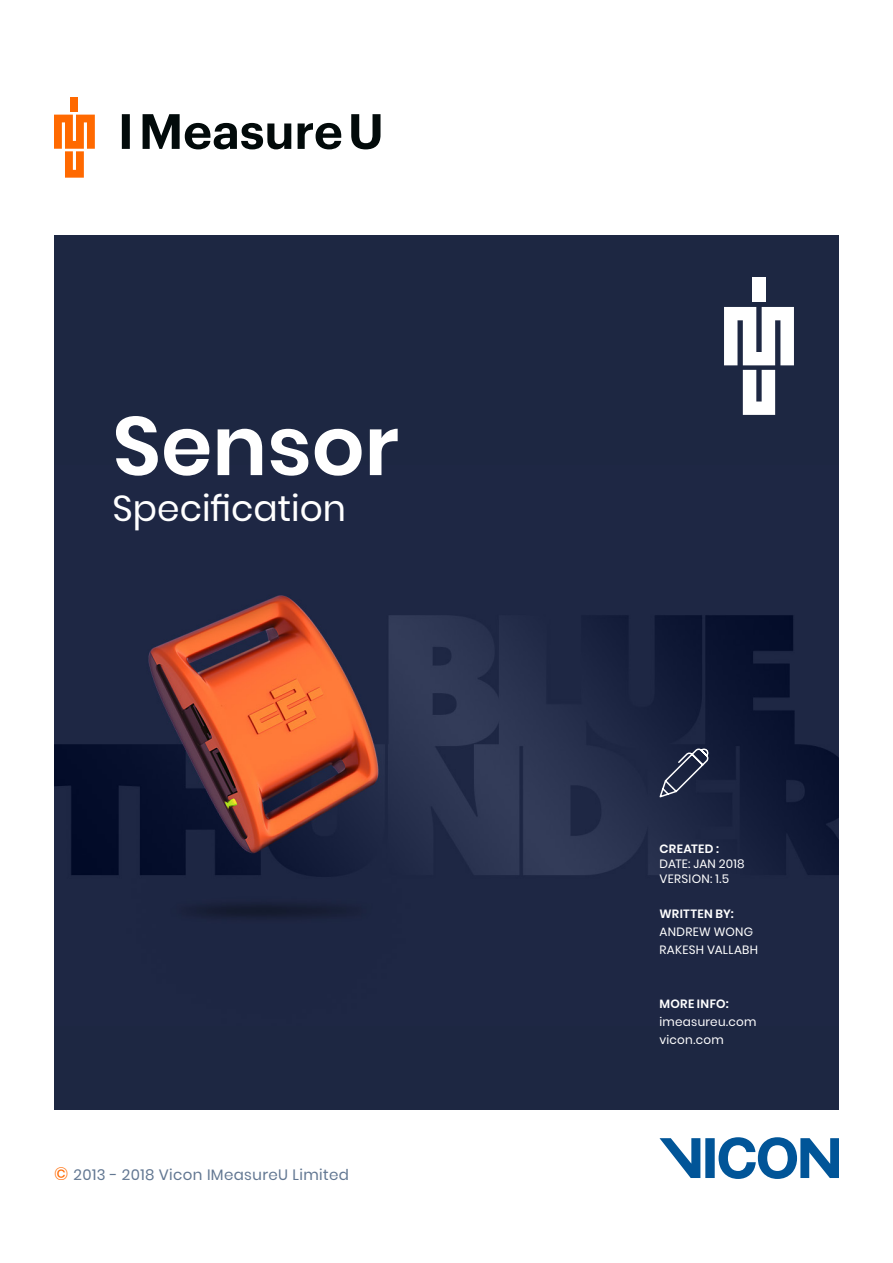
<style>
.page{position:relative;width:893px;height:1263px;background:#fff}
.page>*{position:absolute;margin:0;border:0;box-sizing:border-box;transform-origin:0 0}
.t1{font:600 82.5px "Poppins";color:#fff}
.t2{font:36px "Poppins";color:#fff}
.t3{font:15px "Poppins";letter-spacing:.025em;color:#627792}
._6_pt_Small_Text{font:12px/15px "Poppins";letter-spacing:.02em;color:#fff}
._6_pt_Small_Text-2{font:600 12px "Poppins";letter-spacing:.025em;color:#fff}
.s1{font-size:18px;color:#ff6900}
</style>
<div class="page">
<div style="left:54px;top:235px;width:785px;height:875px;background:#1d2742"></div>
<img style="left:54px;top:595px;width:785px;height:322px">
<svg style="left:658px;top:747px;width:51px;height:52px"></svg>
<div style="left:752px;top:278px;width:14px;height:24px;background:#fff"></div>
<svg style="left:724px;top:307px;width:70px;height:108px"></svg>
<div style="left:70px;top:97px;width:8px;height:15px;background:#ff6900"></div>
<svg style="left:54px;top:115px;width:41px;height:63px"></svg>
<svg style="left:122px;top:114px;width:258px;height:35px"></svg>
<svg style="left:659px;top:1137px;width:180px;height:42px"></svg>
<p class="t1" style="left:112px;top:398px;width:288px">Sensor</p>
<p class="t2" style="left:112px;top:487px;width:235px">Specification</p>
<p class="t3" style="left:54px;top:1166px;width:296px"><span class="s1">©</span> 2013 - 2018 Vicon IMeasureU Limited</p>
<p class="_6_pt_Small_Text-2" style="left:659px;top:841px;width:61px">CREATED :</p>
<p class="_6_pt_Small_Text" style="left:659px;top:856px;width:87px">DATE: JAN 2018<br>VERSION: 1.5</p>
<p class="_6_pt_Small_Text-2" style="left:659px;top:907px;width:76px">WRITTEN BY:</p>
<p class="_6_pt_Small_Text" style="left:659px;top:924px;width:95px">ANDREW WONG</p>
<p class="_6_pt_Small_Text" style="left:659px;top:942px;width:100px">RAKESH VALLABH</p>
<p class="_6_pt_Small_Text-2" style="left:659px;top:997px;width:71px">MORE INFO:</p>
<p class="_6_pt_Small_Text" style="left:659px;top:1013px;width:98px;line-height:18px">imeasureu.com vicon.com</p>
</div>
